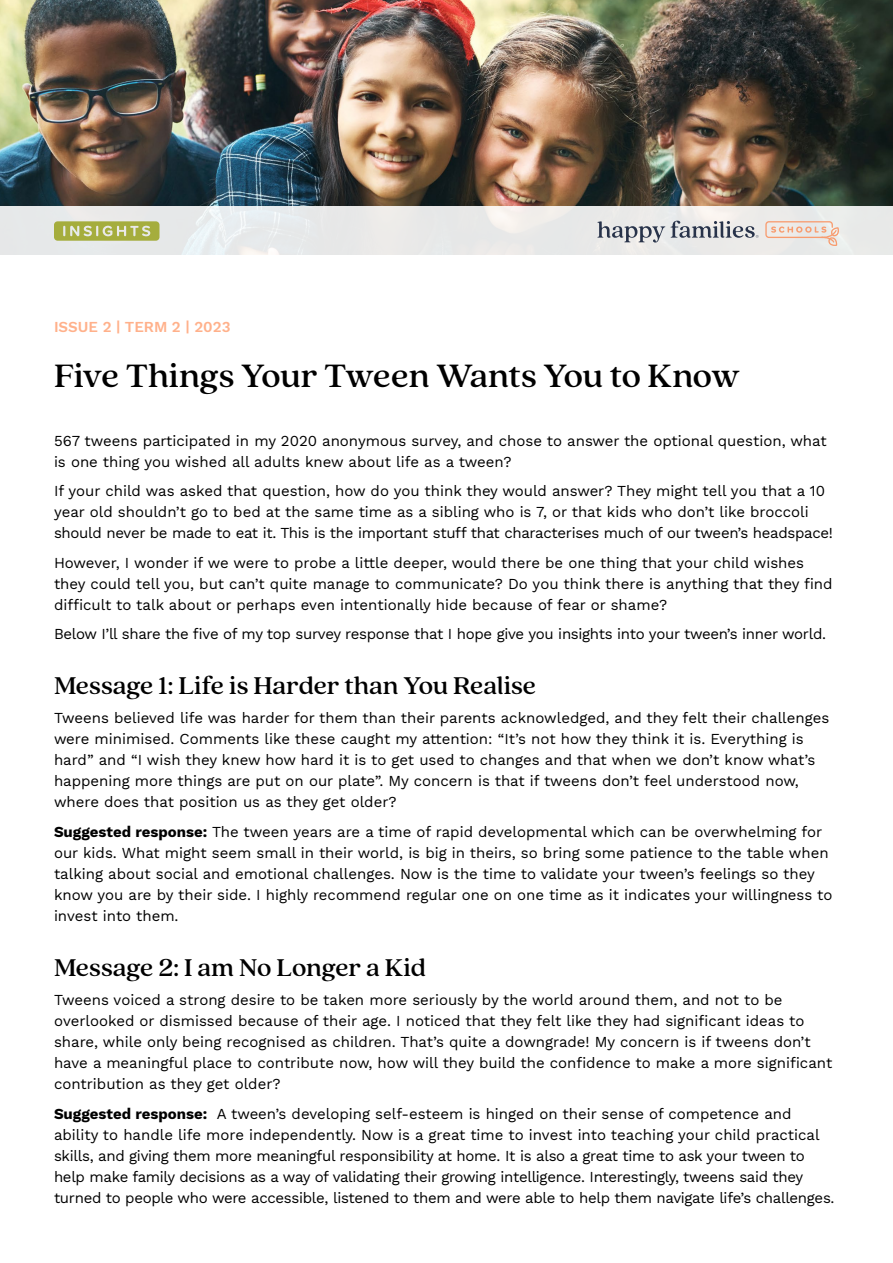
<style>
.page{position:relative;width:893px;height:1263px;background:#fff}
.page>*{position:absolute;margin:0;border:0;box-sizing:border-box;transform-origin:0 0}
.t1{font:500 36px "Quincy CF";letter-spacing:-.01em;color:#000}
.t2{font:500 27px "Quincy CF";color:#000}
.t3{font:15px/21px "Work Sans";color:#000}
.t4{font:15px/21px "Work Sans";letter-spacing:-.02em;color:#000}
.t5{font:600 15px "Work Sans";color:#ffb18b}
.s1{font-weight:700}
</style>
<div class="page">
<img style="left:0;top:0;width:893px;height:206px">
<svg style="left:0;top:206px;width:893px;height:49px;background:#e9eaea"></svg>
<svg style="left:597px;top:221px;width:68px;height:22px"></svg>
<svg style="left:671px;top:221px;width:88px;height:17px"></svg>
<svg style="left:765px;top:221px;width:74px;height:25px;background:#edd9ce"></svg>
<svg style="left:54px;top:221px;width:105px;height:20px;background:#b2b85f"></svg>
<p class="t5" style="left:54px;top:315px;width:178px">ISSUE 2 | TERM 2 | 2023</p>
<h1 class="t1" style="left:54px;top:354px;width:687px">Five Things Your Tween Wants You to Know</h1>
<p class="t3" style="left:54px;top:429px;width:774px">567 tweens participated in my 2020 anonymous survey, and chose to answer the optional question, what is one thing you wished all adults knew about life as a tween?</p>
<p class="t3" style="left:54px;top:480px;width:780px">If your child was asked that question, how do you think they would answer? They might tell you that a 10 year old shouldn’t go to bed at the same time as a sibling who is 7, or that kids who don’t like broccoli should never be made to eat it. This is the important stuff that characterises much of our tween’s headspace!</p>
<p class="t3" style="left:54px;top:551px;width:780px">However, I wonder if we were to probe a little deeper, would there be one thing that your child wishes they could tell you, but can’t quite manage to communicate? Do you think there is anything that they find difficult to talk about or perhaps even intentionally hide because of fear or shame?</p>
<p class="t4" style="left:54px;top:623px;width:774px">Below I’ll share the five of my top survey response that I hope give you insights into your tween’s inner world.</p>
<h2 class="t2" style="left:54px;top:669px;width:484px">Message 1: Life is Harder than You Realise</h2>
<p class="t3" style="left:54px;top:707px;width:777px">Tweens believed life was harder for them than their parents acknowledged, and they felt their challenges were minimised. Comments like these caught my attention: “It’s not how they think it is. Everything is hard” and “I wish they knew how hard it is to get used to changes and that when we don’t know what’s happening more things are put on our plate”. My concern is that if tweens don’t feel understood now, where does that position us as they get older?</p>
<p class="t3" style="left:54px;top:820px;width:780px"><span class="s1">Suggested response:</span> The tween years are a time of rapid developmental which can be overwhelming for our kids. What might seem small in their world, is big in theirs, so bring some patience to the table when talking about social and emotional challenges. Now is the time to validate your tween’s feelings so they know you are by their side. I highly recommend regular one on one time as it indicates your willingness to invest into them.</p>
<h2 class="t2" style="left:54px;top:951px;width:374px">Message 2: I am No Longer a Kid</h2>
<p class="t3" style="left:54px;top:989px;width:780px">Tweens voiced a strong desire to be taken more seriously by the world around them, and not to be overlooked or dismissed because of their age. I noticed that they felt like they had significant ideas to share, while only being recognised as children. That’s quite a downgrade! My concern is if tweens don’t have a meaningful place to contribute now, how will they build the confidence to make a more significant contribution as they get older?</p>
<p class="t4" style="left:54px;top:1102px;width:782px"><span class="s1">Suggested response:</span> A tween’s developing self-esteem is hinged on their sense of competence and ability to handle life more independently. Now is a great time to invest into teaching your child practical skills, and giving them more meaningful responsibility at home. It is also a great time to ask your tween to help make family decisions as a way of validating their growing intelligence. Interestingly, tweens said they turned to people who were accessible, listened to them and were able to help them navigate life’s challenges.</p>
</div>
